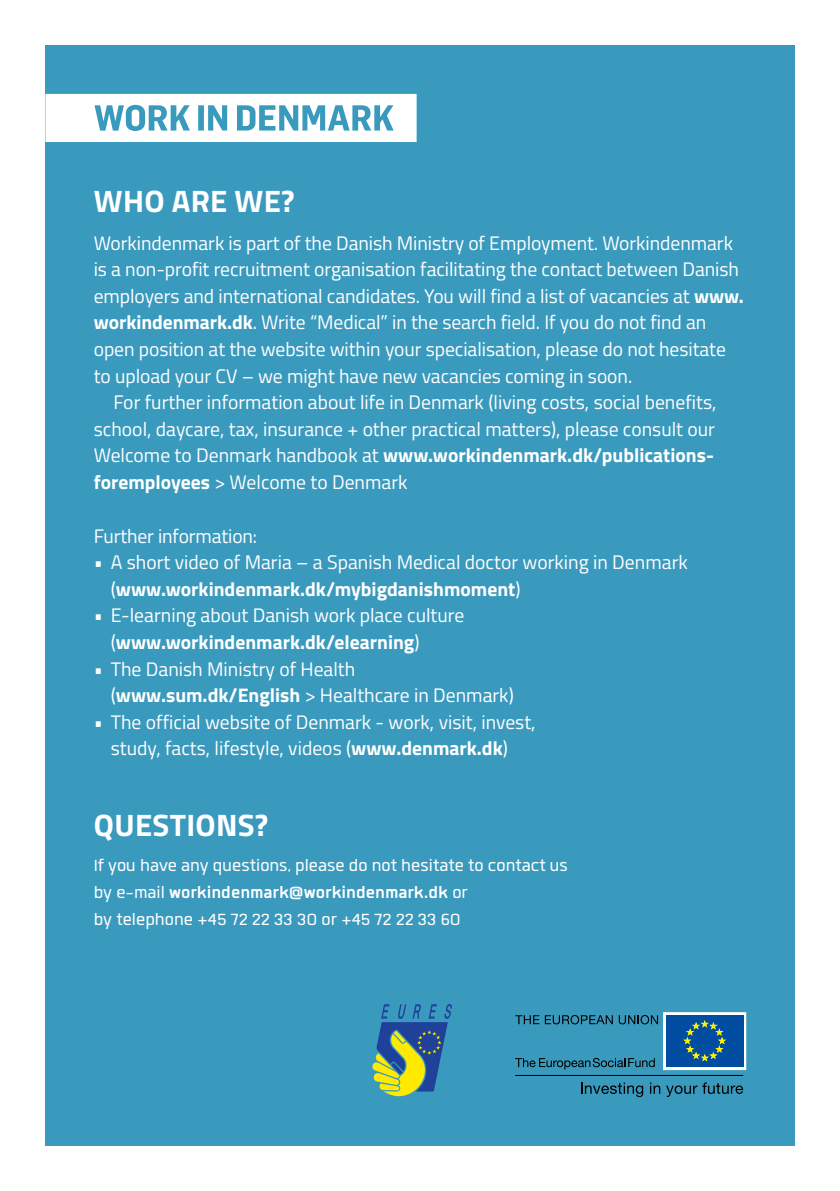
<style>
.page{position:relative;width:840px;height:1191px;background:#fff}
.page>*{position:absolute;margin:0;border:0;box-sizing:border-box;transform-origin:0 0}
.t1{font:700 31px "Titillium Web";letter-spacing:.01em;color:#fff}
.t2{font:22.4px/26.8px "Quan";color:#fff}
.t3{font:19.6px/26.6px "Titillium Web";letter-spacing:-.005em;color:#fff}
.s1{font-weight:700}
</style>
<div class="page">
<div style="left:45px;top:45px;width:749px;height:1100px;background:#3a9abe"></div>
<svg style="left:45px;top:94px;width:371px;height:48px"></svg>
<svg style="left:372px;top:1004px;width:79px;height:93px"></svg>
<div style="left:662px;top:1012px;width:83px;height:58px;border:6px solid #fff"></div>
<div style="left:665px;top:1015px;width:77px;height:52px;background:#014da2"></div>
<svg style="left:683px;top:1021px;width:42px;height:40px"></svg>
<svg style="left:581px;top:1082px;width:61px;height:15px"></svg>
<svg style="left:650px;top:1082px;width:92px;height:15px"></svg>
<hr style="left:515px;top:1075px;width:227px;height:1px;background:#000">
<svg style="left:515px;top:1015px;width:97px;height:9px"></svg>
<svg style="left:618px;top:1015px;width:39px;height:9px"></svg>
<svg style="left:515px;top:1057px;width:139px;height:12px"></svg>
<h1 class="t1" style="left:94px;top:177px;width:202px">WHO ARE WE?</h1>
<p class="t3" style="left:94px;top:228px;width:651px">Workindenmark is part of the Danish Ministry of Employment. Workindenmark is a non-profit recruitment organisation facilitating the contact between Danish employers and international candidates. You will find a list of vacancies at <span class="s1">www. workindenmark.dk</span>. Write “Medical” in the search field. If you do not find an open position at the website within your specialisation, please do not hesitate to upload your CV – we might have new vacancies coming in soon.</p>
<p class="t3" style="left:94px;top:388px;width:624px;text-indent:20px">For further information about life in Denmark (living costs, social benefits, school, daycare, tax, insurance + other practical matters), please consult our Welcome to Denmark handbook at <span class="s1">www.workindenmark.dk/publications&shy;foremployees</span> &gt; Welcome to Denmark</p>
<p class="t3" style="left:94px;top:521px;width:165px">Further information:</p>
<p class="t3" style="left:111px;top:548px;width:578px;text-indent:-17px">• A short video of Maria – a Spanish Medical doctor working in Denmark (<span class="s1">www.workindenmark.dk/mybigdanishmoment</span>)</p>
<p class="t3" style="left:111px;top:601px;width:355px;text-indent:-17px">• E-learning about Danish work place culture (<span class="s1">www.workindenmark.dk/elearning</span>)</p>
<p class="t3" style="left:111px;top:654px;width:404px;text-indent:-17px">• The Danish Ministry of Health (<span class="s1">www.sum.dk/English</span> &gt; Healthcare in Denmark)</p>
<p class="t3" style="left:94px;top:707px;width:443px;text-align:center">• The official website of Denmark - work, visit, invest, study, facts, lifestyle, videos (<span class="s1">www.denmark.dk</span>)</p>
<h1 class="t1" style="left:94px;top:801px;width:176px">QUESTIONS?</h1>
<p class="t2" style="left:94px;top:851px;width:475px">If you have any questions, please do not hesitate to contact us by e-mail <span class="s1">workindenmark@workindenmark.dk</span> or<br>by telephone +45 72 22 33 30 or +45 72 22 33 60</p>
</div>
